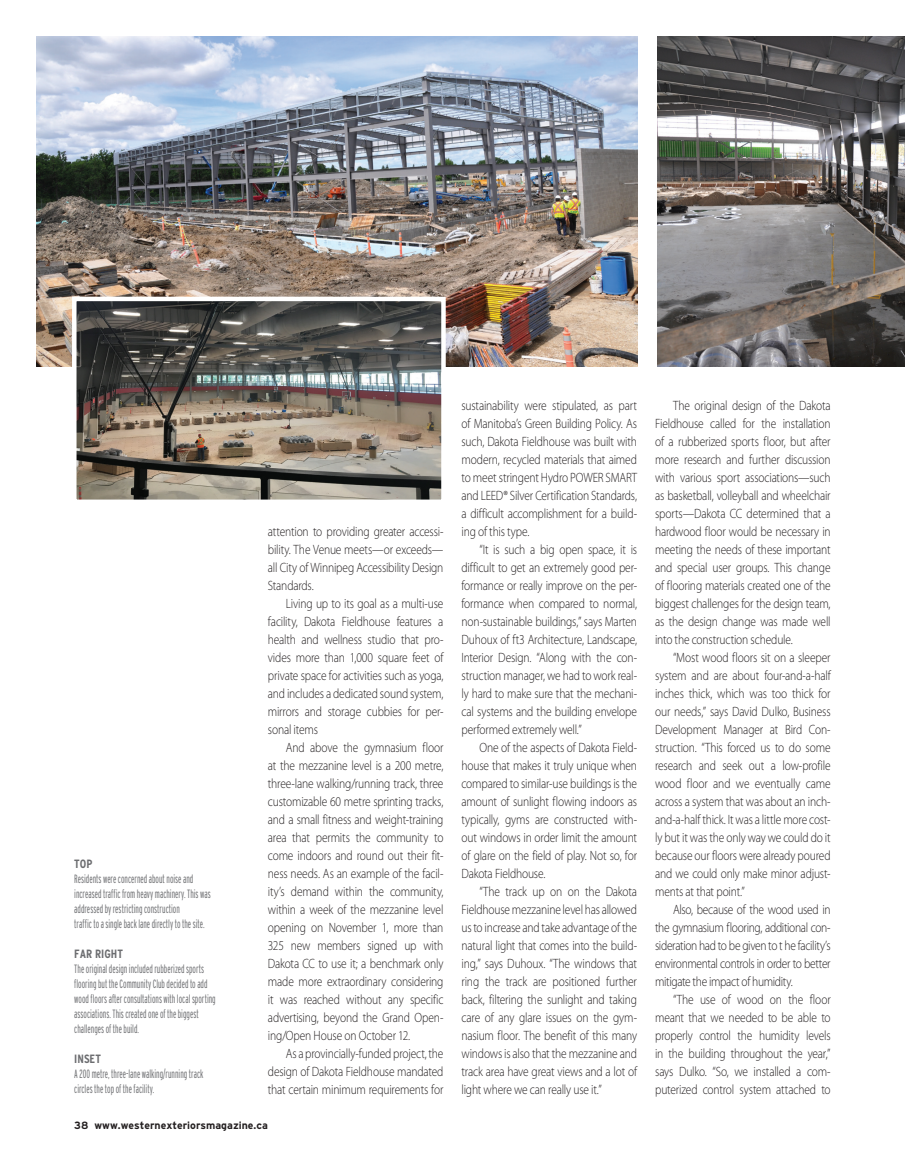
<style>
.page{position:relative;width:905px;height:1175px;background:#fff}
.page>*{position:absolute;margin:0;border:0;box-sizing:border-box;transform-origin:0 0}
.body{font:300 13.5px/18px "Myriad Pro";letter-spacing:-.015em;color:#231f20;text-align:justify;scale:.85 1}
.t1{font:300 extra-condensed 12px/15px "Interstate";color:#6c6d70;scale:.85 1}
.caption_CAPS{font:700 condensed 12px "Interstate";color:#6c6d70}
.t2{font:700 10.5px "Interstate";color:#231f20}
</style>
<div class="page">
<img style="left:657px;top:36px;width:247px;height:330px">
<img style="left:36px;top:36px;width:601px;height:330px">
<img style="left:77px;top:302px;width:364px;height:197px">
<div style="left:72px;top:297px;width:374px;height:207px;border:4px solid #fff"></div>
<p class="caption_CAPS" style="left:74px;top:857px;width:20px">TOP</p>
<p class="t1" style="left:74px;top:871px;width:162px">Residents were concerned about noise and increased traffic from heavy machinery. This was addressed by restricting construction</p>
<p class="t1" style="left:74px;top:916px;width:155px">traffic to a single back lane directly to the site.</p>
<p class="caption_CAPS" style="left:74px;top:947px;width:50px">FAR RIGHT</p>
<p class="t1" style="left:74px;top:961px;width:168px">The original design included rubberized sports flooring but the Community Club decided to add wood floors after consultations with local sporting associations. This created one of the biggest challenges of the build.</p>
<p class="caption_CAPS" style="left:74px;top:1052px;width:28px">INSET</p>
<p class="t1" style="left:74px;top:1066px;width:153px">A 200 metre, three-lane walking/running track circles the top of the facility.</p>
<p class="body" style="left:268px;top:522px;width:208px">attention to providing greater accessi&shy;bility. The Venue meets—or exceeds— all City of Winnipeg Accessibility Design Standards.</p>
<p class="body" style="left:268px;top:594px;width:208px;text-indent:18px">Living up to its goal as a multi-use facility, Dakota Fieldhouse features a health and wellness studio that pro&shy;vides more than 1,000 square feet of private space for activities such as yoga, and includes a dedicated sound system, mirrors and storage cubbies for per&shy;sonal items</p>
<p class="body" style="left:268px;top:738px;width:208px;text-indent:18px">And above the gymnasium floor at the mezzanine level is a 200 metre, three-lane walking/running track, three customizable 60 metre sprinting tracks, and a small fitness and weight-training area that permits the community to come indoors and round out their fit&shy;ness needs. As an example of the facil&shy;ity’s demand within the community, within a week of the mezzanine level opening on November 1, more than 325 new members signed up with Dakota CC to use it; a benchmark only made more extraordinary considering it was reached without any specific advertising, beyond the Grand Open&shy;ing/Open House on October 12.</p>
<p class="body" style="left:268px;top:1044px;width:208px;text-indent:18px">As a provincially-funded project, the design of Dakota Fieldhouse mandated that certain minimum requirements for</p>
<p class="t2" style="left:74px;top:1119px;width:195px">38 www.westernexteriorsmagazine.ca</p>
<p class="body" style="left:461px;top:396px;width:208px">sustainability were stipulated, as part of Manitoba’s Green Building Policy. As such, Dakota Fieldhouse was built with modern, recycled materials that aimed to meet stringent Hydro POWER SMART and LEED® Silver Certification Standards, a difficult accomplishment for a build&shy;ing of this type.</p>
<p class="body" style="left:461px;top:540px;width:208px;text-indent:18px">“It is such a big open space, it is difficult to get an extremely good per&shy;formance or really improve on the per&shy;formance when compared to normal, non-sustainable buildings,” says Marten Duhoux of ft3 Architecture, Landscape, Interior Design. “Along with the con&shy;struction manager, we had to work real&shy;ly hard to make sure that the mechani&shy;cal systems and the building envelope performed extremely well.”</p>
<p class="body" style="left:461px;top:738px;width:208px;text-indent:18px">One of the aspects of Dakota Field&shy;house that makes it truly unique when compared to similar-use buildings is the amount of sunlight flowing indoors as typically, gyms are constructed with&shy;out windows in order limit the amount of glare on the field of play. Not so, for Dakota Fieldhouse.</p>
<p class="body" style="left:461px;top:882px;width:208px;text-indent:18px">“The track up on on the Dakota Fieldhouse mezzanine level has allowed us to increase and take advantage of the natural light that comes into the build&shy;ing,” says Duhoux. “The windows that ring the track are positioned further back, filtering the sunlight and taking care of any glare issues on the gym&shy;nasium floor. The benefit of this many windows is also that the mezzanine and track area have great views and a lot of light where we can really use it.”</p>
<p class="body" style="left:655px;top:396px;width:208px;text-indent:18px">The original design of the Dakota Fieldhouse called for the installation of a rubberized sports floor, but after more research and further discussion with various sport associations—such as basketball, volleyball and wheelchair sports—Dakota CC determined that a hardwood floor would be necessary in meeting the needs of these important and special user groups. This change of flooring materials created one of the biggest challenges for the design team, as the design change was made well into the construction schedule.</p>
<p class="body" style="left:655px;top:648px;width:208px;text-indent:18px">“Most wood floors sit on a sleeper system and are about four-and-a-half inches thick, which was too thick for our needs,” says David Dulko, Business Development Manager at Bird Con&shy;struction. “This forced us to do some research and seek out a low-profile wood floor and we eventually came across a system that was about an inch&shy;and-a-half thick. It was a little more cost&shy;ly but it was the only way we could do it because our floors were already poured and we could only make minor adjust&shy;ments at that point.”</p>
<p class="body" style="left:655px;top:900px;width:208px;text-indent:18px">Also, because of the wood used in the gymnasium flooring, additional con&shy;sideration had to be given to t he facility’s environmental controls in order to better mitigate the impact of humidity.</p>
<p class="body" style="left:655px;top:990px;width:208px;text-indent:18px">“The use of wood on the floor meant that we needed to be able to properly control the humidity levels in the building throughout the year,” says Dulko. “So, we installed a com&shy;puterized control system attached to</p>
</div>
